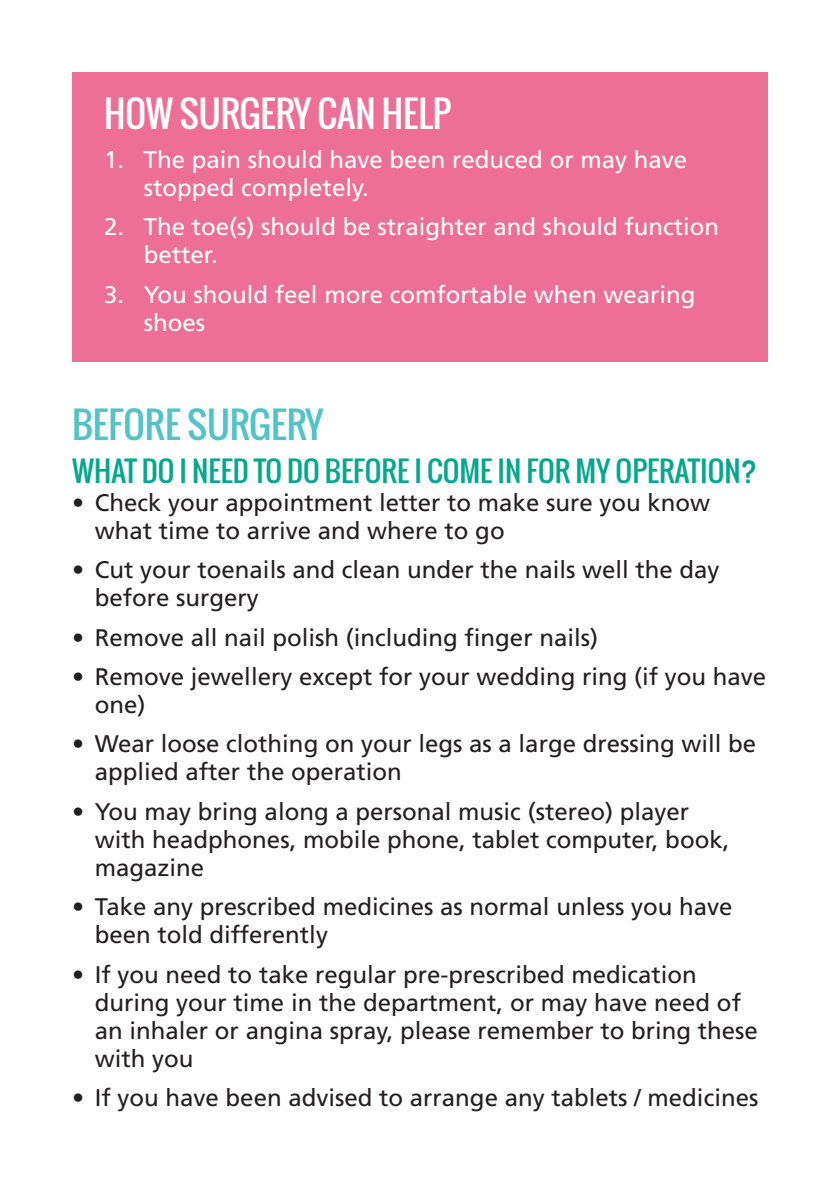
<style>
.page{position:relative;width:840px;height:1191px;background:#fff}
.page>*{position:absolute;margin:0;border:0;box-sizing:border-box;transform-origin:0 0}
.t1{font:36px "Oswald";color:#fff}
.t2{font:36px "Oswald";color:#52c3c6}
.t3{font:28px "Oswald";color:#05a78d}
.t4{font:24px/28px "Frutiger LT Std";color:#231f20}
.t5{font:24px/28px "Frutiger LT Std";color:#fff}
</style>
<div class="page">
<div style="left:72px;top:72px;width:695px;height:290px;background:#ed6e97"></div>
<p class="t1" style="left:104px;top:86px;width:348px">HOW SURGERY CAN HELP</p>
<p class="t5" style="left:144px;top:146px;width:544px;text-indent:-40px">1. The pain should have been reduced or may have stopped completely.</p>
<p class="t5" style="left:144px;top:213px;width:576px;text-indent:-40px">2. The toe(s) should be straighter and should function better.</p>
<p class="t5" style="left:144px;top:280px;width:553px;text-indent:-40px">3. You should feel more comfortable when wearing shoes</p>
<p class="t2" style="left:72px;top:397px;width:253px">BEFORE SURGERY</p>
<p class="t3" style="left:72px;top:450px;width:686px">WHAT DO I NEED TO DO BEFORE I COME IN FOR MY OPERATION?</p>
<p class="t4" style="left:95px;top:489px;width:616px;text-indent:-23px">• Check your appointment letter to make sure you know what time to arrive and where to go</p>
<p class="t4" style="left:95px;top:556px;width:626px;text-indent:-23px">• Cut your toenails and clean under the nails well the day before surgery</p>
<p class="t4" style="left:72px;top:623px;width:527px">• Remove all nail polish (including finger nails)</p>
<p class="t4" style="left:95px;top:663px;width:672px;text-indent:-23px">• Remove jewellery except for your wedding ring (if you have one)</p>
<p class="t4" style="left:95px;top:730px;width:662px;text-indent:-23px">• Wear loose clothing on your legs as a large dressing will be applied after the operation</p>
<p class="t4" style="left:95px;top:797px;width:635px;text-indent:-23px">• You may bring along a personal music (stereo) player with headphones, mobile phone, tablet computer, book, magazine</p>
<p class="t4" style="left:95px;top:893px;width:639px;text-indent:-23px">• Take any prescribed medicines as normal unless you have been told differently</p>
<p class="t4" style="left:95px;top:960px;width:664px;text-indent:-23px">• If you need to take regular pre-prescribed medication during your time in the department, or may have need of an inhaler or angina spray, please remember to bring these with you</p>
<p class="t4" style="left:72px;top:1083px;width:687px">• If you have been advised to arrange any tablets / medicines</p>
</div>
